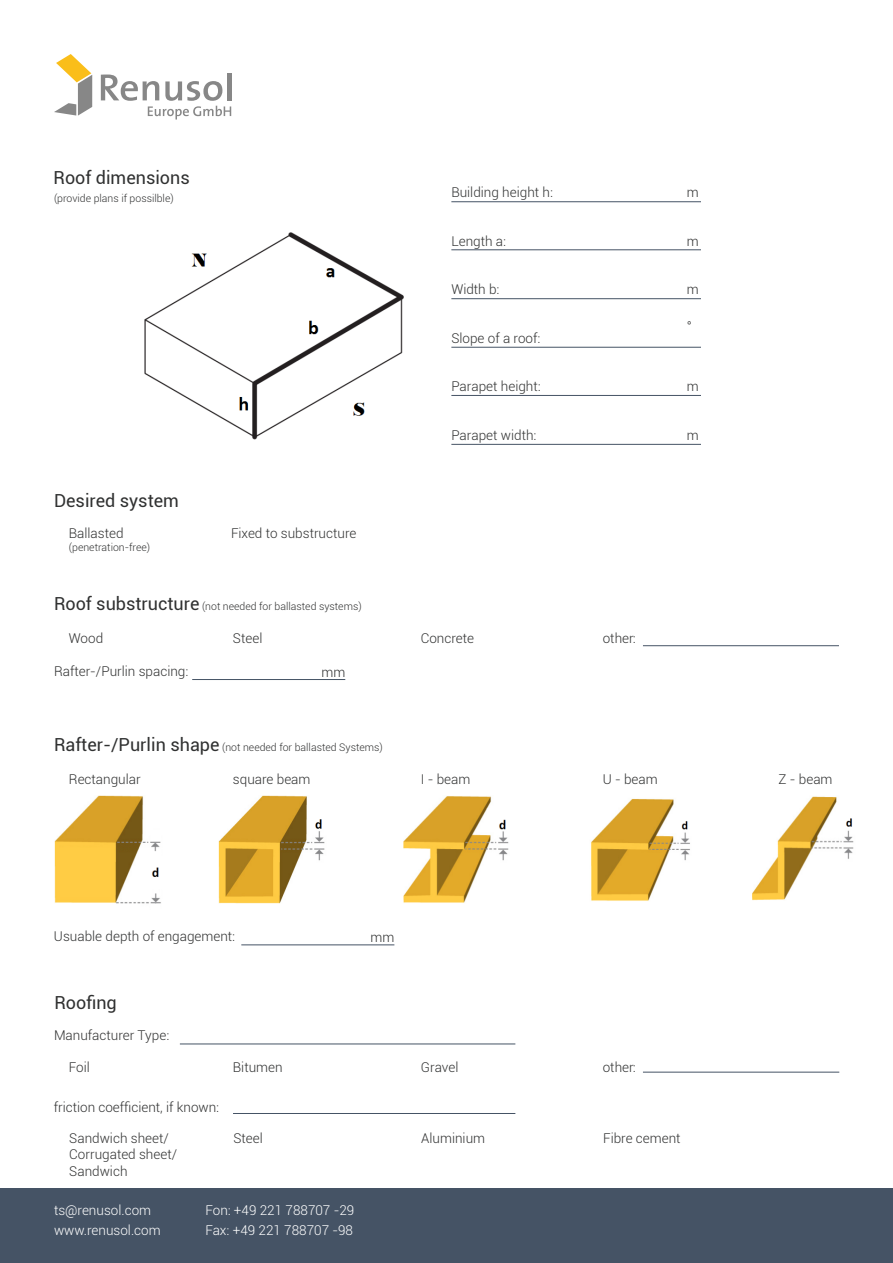
<style>
.page{position:relative;width:893px;height:1263px;background:#fff}
.page>*{position:absolute;margin:0;border:0;box-sizing:border-box;transform-origin:0 0}
.t1{font:18px "Roboto";color:#303131}
.t2{font:300 13.5px/16.2px "Roboto";color:#303131}
.t3{font:300 13.5px "Roboto";color:#fff}
.t4{font:300 10.5px "Roboto";color:#303131}
.s1{font-weight:400;font-size:18px}
</style>
<div class="page">
<div style="left:0;top:1188px;width:893px;height:75px;background:#455365"></div>
<hr style="left:227px;top:73px;width:4px;height:27px;background:#878787">
<svg style="left:54px;top:54px;width:38px;height:62px"></svg>
<svg style="left:101px;top:75px;width:130px;height:45px"></svg>
<hr style="left:451px;top:201px;width:250px;height:1px;background:#455365">
<hr style="left:451px;top:250px;width:250px;height:1px;background:#455365">
<hr style="left:451px;top:298px;width:250px;height:1px;background:#455365">
<hr style="left:451px;top:347px;width:250px;height:1px;background:#455365">
<hr style="left:451px;top:395px;width:250px;height:1px;background:#455365">
<hr style="left:451px;top:444px;width:250px;height:1px;background:#455365">
<hr style="left:643px;top:645px;width:196px;height:1px;background:#455365">
<hr style="left:192px;top:679px;width:153px;height:1px;background:#455365">
<hr style="left:241px;top:945px;width:153px;height:1px;background:#455365">
<hr style="left:180px;top:1044px;width:335px;height:1px;background:#455365">
<hr style="left:233px;top:1113px;width:282px;height:1px;background:#455365">
<hr style="left:643px;top:1072px;width:196px;height:1px;background:#455365">
<img style="left:144px;top:232px;width:260px;height:208px">
<img style="left:54px;top:796px;width:107px;height:108px">
<img style="left:219px;top:796px;width:106px;height:108px">
<img style="left:404px;top:796px;width:105px;height:107px">
<img style="left:591px;top:799px;width:99px;height:102px">
<img style="left:753px;top:796px;width:101px;height:104px">
<h1 class="t1" style="left:54px;top:165px;width:138px">Roof dimensions</h1>
<p class="t4" style="left:54px;top:191px;width:121px">(provide plans if possilble)</p>
<h1 class="t1" style="left:54px;top:488px;width:126px">Desired system</h1>
<p class="t2" style="left:69px;top:525px;width:56px">Ballasted</p>
<p class="t4" style="left:69px;top:540px;width:83px">(penetration-free)</p>
<p class="t2" style="left:231px;top:525px;width:127px">Fixed to substructure</p>
<p class="t2" style="left:451px;top:184px;width:103px">Building height h:</p>
<p class="t2" style="left:687px;top:184px;width:13px">m</p>
<p class="t2" style="left:451px;top:232px;width:56px">Length a:</p>
<p class="t2" style="left:687px;top:232px;width:13px">m</p>
<p class="t2" style="left:451px;top:281px;width:50px">Width b:</p>
<p class="t2" style="left:687px;top:281px;width:13px">m</p>
<p class="t2" style="left:451px;top:329px;width:90px">Slope of a roof:</p>
<p class="t2" style="left:687px;top:317px;width:7px">°</p>
<p class="t2" style="left:451px;top:378px;width:91px">Parapet height:</p>
<p class="t2" style="left:687px;top:378px;width:13px">m</p>
<p class="t2" style="left:451px;top:427px;width:87px">Parapet width:</p>
<p class="t2" style="left:687px;top:427px;width:13px">m</p>
<p class="t4" style="left:54px;top:599px;width:309px"><span class="s1">Roof substructure</span> (not needed for ballasted systems)</p>
<p class="t2" style="left:69px;top:630px;width:36px">Wood</p>
<p class="t2" style="left:233px;top:630px;width:31px">Steel</p>
<p class="t2" style="left:421px;top:630px;width:55px">Concrete</p>
<p class="t2" style="left:603px;top:630px;width:34px">other:</p>
<p class="t2" style="left:54px;top:662px;width:136px">Rafter-/Purlin spacing:</p>
<p class="t2" style="left:321px;top:663px;width:25px">mm</p>
<p class="t4" style="left:54px;top:740px;width:330px"><span class="s1">Rafter-/Purlin shape</span> (not needed for ballasted Systems)</p>
<p class="t2" style="left:69px;top:771px;width:73px">Rectangular</p>
<p class="t2" style="left:233px;top:771px;width:79px">square beam</p>
<p class="t2" style="left:421px;top:771px;width:51px">I - beam</p>
<p class="t2" style="left:603px;top:771px;width:56px">U - beam</p>
<p class="t2" style="left:779px;top:770px;width:55px">Z - beam</p>
<p class="t2" style="left:54px;top:928px;width:183px">Usuable depth of engagement:</p>
<p class="t2" style="left:371px;top:929px;width:25px">mm</p>
<h1 class="t1" style="left:54px;top:990px;width:64px">Roofing</h1>
<p class="t2" style="left:54px;top:1027px;width:117px">Manufacturer Type:</p>
<p class="t2" style="left:69px;top:1058px;width:22px">Foil</p>
<p class="t2" style="left:233px;top:1058px;width:51px">Bitumen</p>
<p class="t2" style="left:421px;top:1058px;width:39px">Gravel</p>
<p class="t2" style="left:603px;top:1058px;width:34px">other:</p>
<p class="t2" style="left:54px;top:1098px;width:167px">friction coefficient, if known:</p>
<p class="t2" style="left:69px;top:1130px;width:109px">Sandwich sheet/<br>Corrugated sheet/<br>Sandwich</p>
<p class="t2" style="left:233px;top:1130px;width:31px">Steel</p>
<p class="t2" style="left:421px;top:1130px;width:65px">Aluminium</p>
<p class="t2" style="left:603px;top:1130px;width:79px">Fibre cement</p>
<p class="t3" style="left:54px;top:1201px;width:99px">ts@renusol.com</p>
<p class="t3" style="left:205px;top:1201px;width:150px">Fon: +49 221 788707 -29</p>
<p class="t3" style="left:54px;top:1220px;width:108px">www.renusol.com</p>
<p class="t3" style="left:205px;top:1220px;width:149px">Fax: +49 221 788707 -98</p>
</div>
